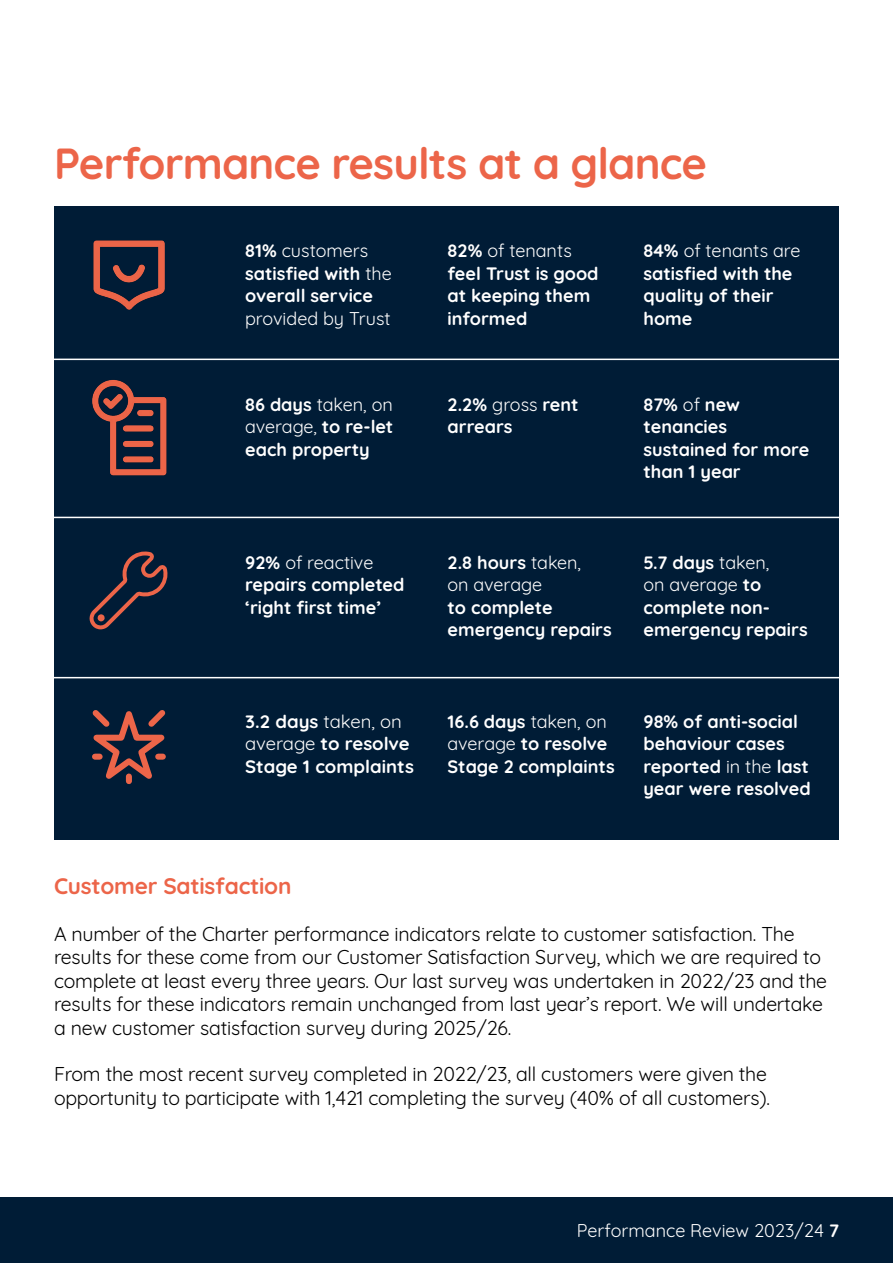
<style>
.page{position:relative;width:893px;height:1263px;background:#fff}
.page>*{position:absolute;margin:0;border:0;box-sizing:border-box;transform-origin:0 0}
.t1{font:700 43.5px "Quicksand";letter-spacing:-.02em;color:#ec6549}
.t2{font:700 22.5px "Quicksand";letter-spacing:-.01em;color:#ec6549}
.t3{font:19.5px/23.4px "Quicksand";letter-spacing:-.01em;color:#000}
.t4{font:700 18px/22.5px "Quicksand";color:#fff}
.t5{font:18px/22.5px "Quicksand";color:#fff}
.s1{font-weight:400}
.s2{font-weight:700}
</style>
<div class="page">
<div style="left:0;top:1198px;width:893px;height:65px;background:#001c36"></div>
<div style="left:54px;top:206px;width:785px;height:634px;background:#001c36"></div>
<svg style="left:92px;top:710px;width:74px;height:74px"></svg>
<img style="left:93px;top:240px;width:72px;height:70px">
<img style="left:92px;top:379px;width:75px;height:97px">
<svg style="left:89px;top:551px;width:79px;height:78px"></svg>
<hr style="left:40px;top:359px;width:808px;height:1px;background:#fff">
<hr style="left:40px;top:517px;width:808px;height:1px;background:#fff">
<hr style="left:40px;top:677px;width:808px;height:1px;background:#fff">
<h1 class="t1" style="left:54px;top:130px;width:655px">Performance results at a glance</h1>
<p class="t4" style="left:245px;top:238px;width:148px">81% <span class="s1">customers </span>satisfied with <span class="s1">the </span>overall service</p>
<p class="t5" style="left:245px;top:305px;width:147px">provided by Trust</p>
<p class="t4" style="left:245px;top:391px;width:150px;text-align:justify">86 days <span class="s1">taken, on average,</span> to re-let each property</p>
<p class="t4" style="left:448px;top:238px;width:152px">82% <span class="s1">of tenants </span>feel Trust is good at keeping them informed</p>
<p class="t4" style="left:448px;top:391px;width:133px">2.2% <span class="s1">gross</span> rent arrears</p>
<p class="t4" style="left:245px;top:549px;width:161px">92% <span class="s1">of reactive </span>repairs completed ‘right first time’</p>
<p class="t5" style="left:448px;top:549px;width:135px"><span class="s2">2.8 hours</span> taken, on average</p>
<p class="t4" style="left:448px;top:594px;width:166px">to complete emergency repairs</p>
<p class="t4" style="left:643px;top:238px;width:159px">84% <span class="s1">of tenants are </span>satisfied with the quality of their home</p>
<p class="t4" style="left:643px;top:391px;width:167px">87% <span class="s1">of</span> new tenancies sustained for more than 1 year</p>
<p class="t4" style="left:643px;top:549px;width:166px">5.7 days <span class="s1">taken,<br>on average</span> to complete non&shy;emergency repairs</p>
<p class="t4" style="left:245px;top:708px;width:170px">3.2 days <span class="s1">taken, on average</span> to resolve<br>Stage 1 complaints</p>
<p class="t4" style="left:448px;top:708px;width:169px">16.6 days <span class="s1">taken, on average</span> to resolve<br>Stage 2 complaints</p>
<p class="t4" style="left:643px;top:708px;width:169px">98% of anti-social behaviour cases reported <span class="s1">in the</span> last year were resolved</p>
<p class="t2" style="left:54px;top:869px;width:239px">Customer Satisfaction</p>
<p class="t3" style="left:54px;top:920px;width:774px">A number of the Charter performance indicators relate to customer satisfaction. The results for these come from our Customer Satisfaction Survey, which we are required to complete at least every three years. Our last survey was undertaken in 2022/23 and the results for these indicators remain unchanged from last year’s report. We will undertake a new customer satisfaction survey during 2025/26.</p>
<p class="t3" style="left:54px;top:1061px;width:717px">From the most recent survey completed in 2022/23, all customers were given the opportunity to participate with 1,421 completing the survey (40% of all customers).</p>
<p class="t5" style="left:577px;top:1218px;width:263px">Performance Review 2023/24 <span class="s2">7</span></p>
</div>
